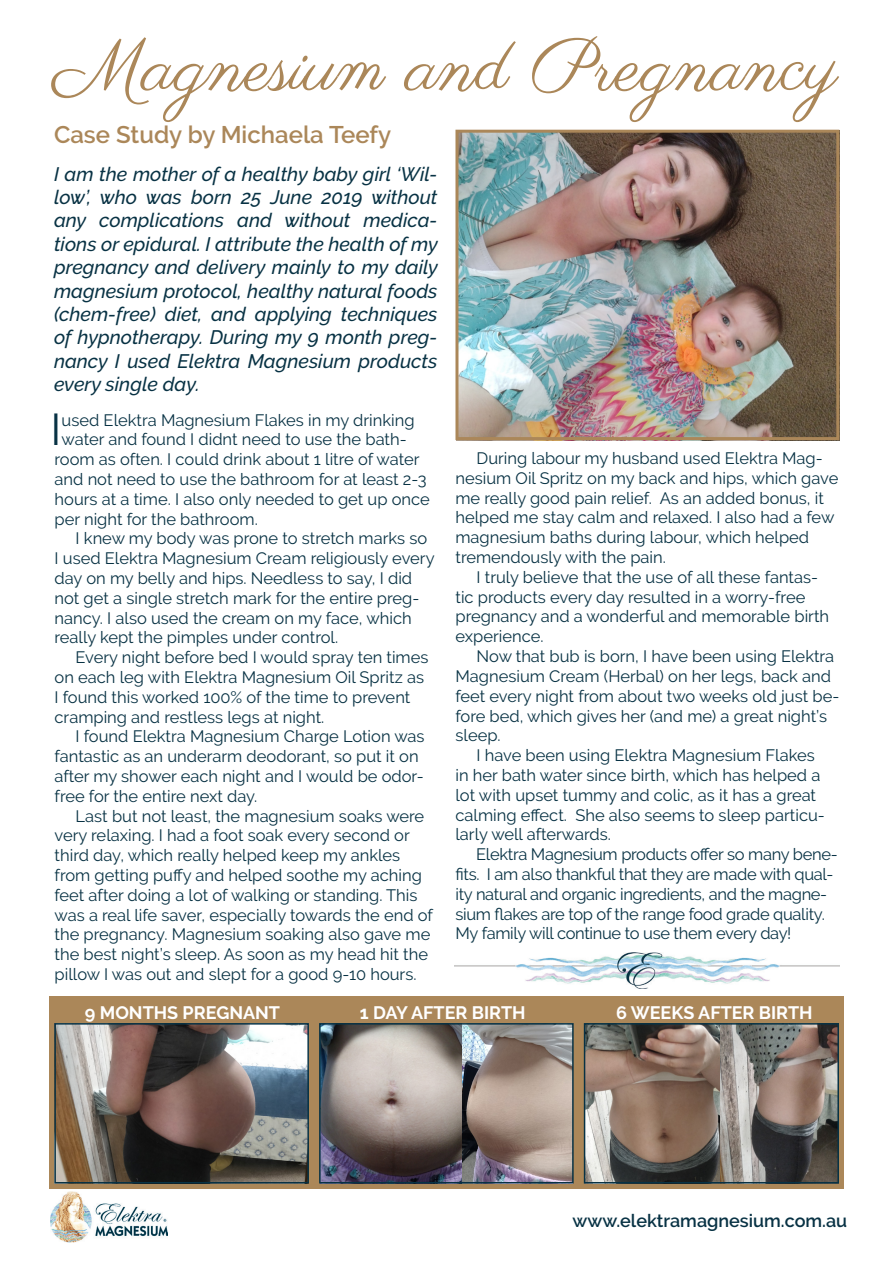
<style>
.page{position:relative;width:893px;height:1263px;background:#fff}
.page>*{position:absolute;margin:0;border:0;box-sizing:border-box;transform-origin:0 0}
.t1{font:73.5px "Parisienne";color:#ab8759}
.t2{font:44.4px "Raleway";color:#083244}
.t3{font:600 24px "Raleway";color:#ab8759}
.t4{font:italic 500 19.5px/23.4px "Raleway";color:#083244;text-align:justify}
.t5{font:700 18px "Raleway";color:#fff}
.t6{font:600 18px "Raleway";color:#083244}
.t7{font:16.5px/19.8px "Raleway";color:#083244}
.t8{font:16.5px "Raleway";letter-spacing:-.02em;color:#083244}
</style>
<div class="page">
<div style="left:49px;top:997px;width:794px;height:192px;background:#ab8759"></div>
<img style="left:57px;top:1026px;width:249px;height:154px">
<img style="left:587px;top:1026px;width:249px;height:154px">
<div style="left:54px;top:1023px;width:255px;height:160px;border:2px solid #083244"></div>
<div style="left:584px;top:1023px;width:255px;height:160px;border:2px solid #083244"></div>
<img style="left:50px;top:1192px;width:117px;height:50px">
<img style="left:459px;top:134px;width:376px;height:302px">
<div style="left:455px;top:130px;width:384px;height:310px;border:3px solid #ab8759"></div>
<img style="left:455px;top:952px;width:384px;height:36px">
<img style="left:322px;top:1026px;width:140px;height:154px">
<img style="left:462px;top:1026px;width:109px;height:154px">
<div style="left:319px;top:1023px;width:255px;height:160px;border:2px solid #083244"></div>
<p class="t1" style="left:54px;top:22px;width:785px">Magnesium and Pregnancy</p>
<p class="t3" style="left:54px;top:121px;width:339px">Case Study by Michaela Teefy</p>
<p class="t4" style="left:54px;top:162px;width:385px">I am the mother of a healthy baby girl ‘Wil&shy;low’, who was born 25 June 2019 without any complications and without medica&shy;tions or epidural. I attribute the health of my pregnancy and delivery mainly to my daily magnesium protocol, healthy natural foods (chem-free) diet, and applying techniques of hypnotherapy. During my 9 month preg&shy;nancy I used Elektra Magnesium products every single day.</p>
<p class="t2" style="left:51px;top:404px;width:13px">I</p>
<p class="t7" style="left:62px;top:410px;width:354px">used Elektra Magnesium Flakes in my drinking</p>
<p class="t7" style="left:62px;top:430px;width:347px">water and found I didnt need to use the bath-</p>
<p class="t7" style="left:55px;top:449px;width:366px">room as often. I could drink about 1 litre of water</p>
<p class="t7" style="left:55px;top:469px;width:373px">and not need to use the bathroom for at least 2-3</p>
<p class="t7" style="left:55px;top:489px;width:377px">hours at a time. I also only needed to get up once</p>
<p class="t7" style="left:55px;top:509px;width:205px">per night for the bathroom.</p>
<p class="t7" style="left:55px;top:529px;width:382px;text-indent:21px">I knew my body was prone to stretch marks so I used Elektra Magnesium Cream religiously every day on my belly and hips. Needless to say, I did not get a single stretch mark for the entire preg&shy;nancy. I also used the cream on my face, which really kept the pimples under control.</p>
<p class="t7" style="left:55px;top:647px;width:375px;text-indent:21px">Every night before bed I would spray ten times on each leg with Elektra Magnesium Oil Spritz as I found this worked 100% of the time to prevent cramping and restless legs at night.</p>
<p class="t7" style="left:55px;top:727px;width:372px;text-indent:21px">I found Elektra Magnesium Charge Lotion was fantastic as an underarm deodorant, so put it on after my shower each night and I would be odor&shy;free for the entire next day.</p>
<p class="t7" style="left:55px;top:806px;width:380px;text-indent:21px">Last but not least, the magnesium soaks were very relaxing. I had a foot soak every second or third day, which really helped keep my ankles from getting puffy and helped soothe my aching feet after doing a lot of walking or standing. This was a real life saver, especially towards the end of the pregnancy. Magnesium soaking also gave me the best night’s sleep. As soon as my head hit the pillow I was out and slept for a good 9-10 hours.</p>
<p class="t7" style="left:455px;top:448px;width:384px;text-indent:21px">During labour my husband used Elektra Mag&shy;nesium Oil Spritz on my back and hips, which gave me really good pain relief. As an added bonus, it helped me stay calm and relaxed. I also had a few magnesium baths during labour, which helped tremendously with the pain.</p>
<p class="t7" style="left:455px;top:567px;width:375px;text-indent:21px">I truly believe that the use of all these fantas&shy;tic products every day resulted in a worry-free pregnancy and a wonderful and memorable birth experience.</p>
<p class="t7" style="left:455px;top:646px;width:385px;text-indent:21px">Now that bub is born, I have been using Elektra Magnesium Cream (Herbal) on her legs, back and feet every night from about two weeks old just be&shy;fore bed, which gives her (and me) a great night’s sleep.</p>
<p class="t7" style="left:476px;top:745px;width:340px">I have been using Elektra Magnesium Flakes</p>
<p class="t7" style="left:455px;top:765px;width:366px">in her bath water since birth, which has helped a</p>
<p class="t7" style="left:455px;top:785px;width:362px">lot with upset tummy and colic, as it has a great</p>
<p class="t7" style="left:455px;top:805px;width:371px">calming effect. She also seems to sleep particu-</p>
<p class="t7" style="left:455px;top:824px;width:157px">larly well afterwards.</p>
<p class="t8" style="left:476px;top:845px;width:363px">Elektra Magnesium products offer so many bene-</p>
<p class="t8" style="left:455px;top:864px;width:379px">fits. I am also thankful that they are made with qual-</p>
<p class="t8" style="left:455px;top:884px;width:373px">ity natural and organic ingredients, and the magne-</p>
<p class="t8" style="left:455px;top:904px;width:371px">sium flakes are top of the range food grade quality.</p>
<p class="t8" style="left:455px;top:924px;width:337px">My family will continue to use them every day!</p>
<p class="t5" style="left:85px;top:1002px;width:197px">9 MONTHS PREGNANT</p>
<p class="t5" style="left:360px;top:1003px;width:167px">1 DAY AFTER BIRTH</p>
<p class="t5" style="left:616px;top:1003px;width:198px">6 WEEKS AFTER BIRTH</p>
<p class="t6" style="left:572px;top:1211px;width:276px">www.elektramagnesium.com.au</p>
</div>
